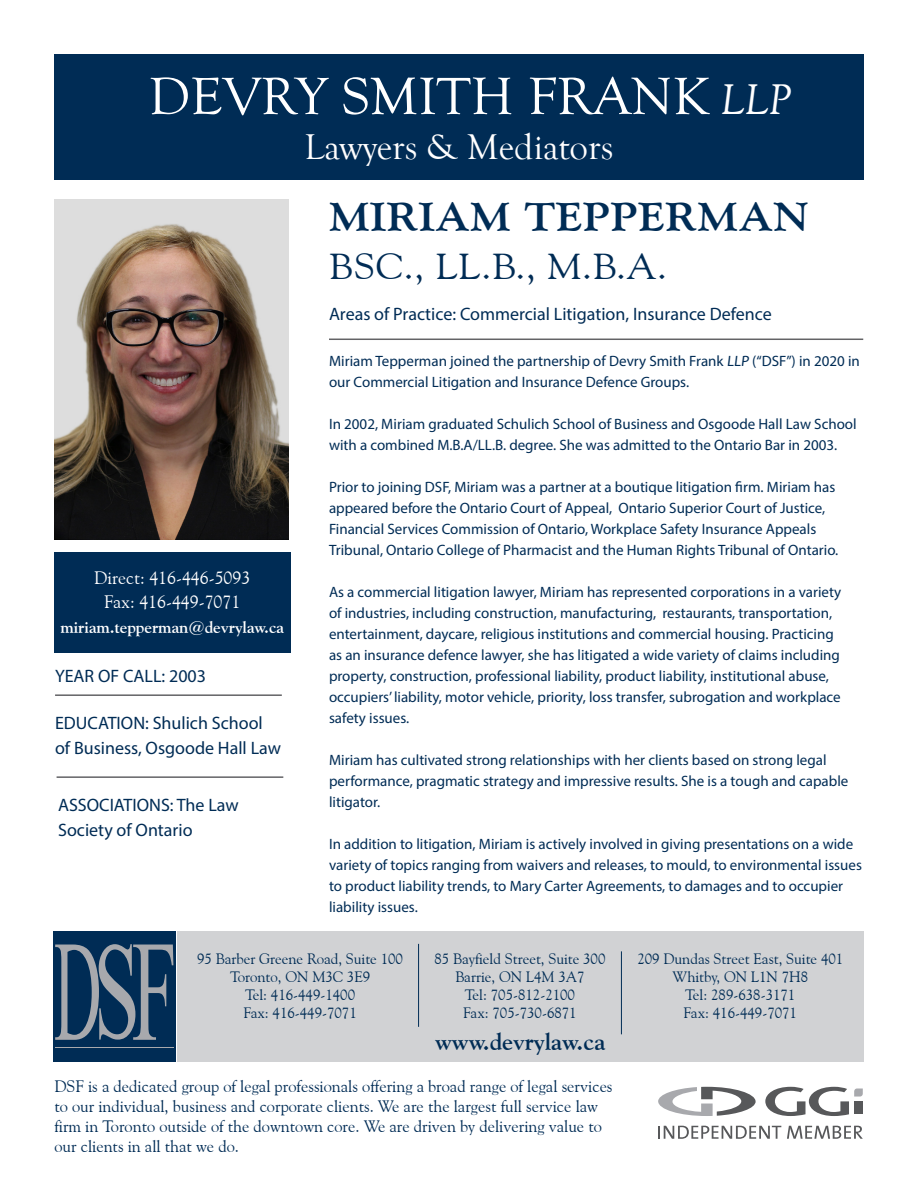
<style>
.page{position:relative;width:918px;height:1188px;background:#fff}
.page>*{position:absolute;margin:0;border:0;box-sizing:border-box;transform-origin:0 0}
.t1{font:54px "Goudy Old Style T";color:#fff;scale:1.04 1}
.t2{font:700 40.5px "Goudy Old Style BT";letter-spacing:.02em;color:#002c55;scale:1.1 1}
.t3{font:36.75px "Goudy Old Style T";color:#fff}
.t4{font:36px "Goudy Old Style BT";color:#002c55;scale:1.1 1}
.t5{font:700 24px "Goudy Old Style BT";color:#002c55}
.t6{font:18px/24.8px "Myriad Pro";color:#002c55}
.t7{font:18px "Goudy Old Style BT";color:#fff}
.t8{font:16.5px/19.8px "Goudy Old Style BT";color:#002c55}
.t9{font:700 16.5px "Goudy Old Style BT";color:#fff}
.t10{font:15px/21px "Myriad Pro";color:#002c55}
.t11{font:15px "Goudy Old Style BT";color:#002c55}
.s1{font-style:italic;font-size:44.1px}
</style>
<div class="page">
<div style="left:54px;top:54px;width:810px;height:125px;background:#002c55"></div>
<div style="left:54px;top:553px;width:237px;height:100px;background:#002c55"></div>
<hr style="left:55px;top:694px;width:227px;height:2px;background:#636366">
<hr style="left:329px;top:339px;width:534px;height:1px;background:#636366">
<hr style="left:57px;top:776px;width:226px;height:2px;background:#636366">
<svg style="left:765px;top:1087px;width:98px;height:29px"></svg>
<svg style="left:658px;top:1087px;width:98px;height:29px"></svg>
<svg style="left:658px;top:1126px;width:123px;height:13px"></svg>
<svg style="left:787px;top:1126px;width:76px;height:13px"></svg>
<div style="left:177px;top:931px;width:687px;height:130px;background:#d1d2d4"></div>
<div style="left:54px;top:931px;width:122px;height:130px;background:#002c55"></div>
<svg style="left:55px;top:944px;width:118px;height:96px"></svg>
<hr style="left:55px;top:1047px;width:118px;height:1px;background:#a8a9ad">
<hr style="left:418px;top:944px;width:1px;height:83px;background:#002c55">
<hr style="left:621px;top:951px;width:1px;height:83px;background:#002c55">
<img style="left:54px;top:220px;width:235px;height:320px">
<p class="t1" style="left:148px;top:67px;width:619px">DEVRY SMITH FRANK <span class="s1">LLP</span></p>
<p class="t3" style="left:304px;top:127px;width:311px">Lawyers &amp; Mediators</p>
<p class="t7" style="left:94px;top:566px;width:158px">Direct: 416-446-5093</p>
<p class="t7" style="left:104px;top:591px;width:138px">Fax: 416-449-7071</p>
<p class="t9" style="left:60px;top:617px;width:225px">miriam.tepperman@devrylaw.ca</p>
<p class="t6" style="left:55px;top:664px;width:152px">YEAR OF CALL: 2003</p>
<p class="t6" style="left:55px;top:710px;width:227px">EDUCATION: Shulich School of Business, Osgoode Hall Law</p>
<p class="t6" style="left:58px;top:792px;width:182px">ASSOCIATIONS: The Law<br>Society of Ontario</p>
<p class="t2" style="left:329px;top:192px;width:438px">MIRIAM TEPPERMAN</p>
<p class="t4" style="left:329px;top:244px;width:309px">BSC., LL.B., M.B.A.</p>
<p class="t6" style="left:329px;top:301px;width:444px">Areas of Practice: Commercial Litigation, Insurance Defence</p>
<p class="t10" style="left:329px;top:350px;width:532px">Miriam Tepperman joined the partnership of Devry Smith Frank LLP (“DSF”) in 2020 in our Commercial Litigation and Insurance Defence Groups.</p>
<p class="t10" style="left:329px;top:413px;width:529px">In 2002, Miriam graduated Schulich School of Business and Osgoode Hall Law School with a combined M.B.A/LL.B. degree. She was admitted to the Ontario Bar in 2003.</p>
<p class="t10" style="left:329px;top:476px;width:511px">Prior to joining DSF, Miriam was a partner at a boutique litigation firm. Miriam has appeared before the Ontario Court of Appeal, Ontario Superior Court of Justice, Financial Services Commission of Ontario, Workplace Safety Insurance Appeals Tribunal, Ontario College of Pharmacist and the Human Rights Tribunal of Ontario.</p>
<p class="t10" style="left:329px;top:581px;width:514px">As a commercial litigation lawyer, Miriam has represented corporations in a variety of industries, including construction, manufacturing, restaurants, transportation, entertainment, daycare, religious institutions and commercial housing. Practicing as an insurance defence lawyer, she has litigated a wide variety of claims including property, construction, professional liability, product liability, institutional abuse, occupiers’ liability, motor vehicle, priority, loss transfer, subrogation and workplace safety issues.</p>
<p class="t10" style="left:329px;top:749px;width:521px">Miriam has cultivated strong relationships with her clients based on strong legal performance, pragmatic strategy and impressive results. She is a tough and capable litigator.</p>
<p class="t10" style="left:329px;top:833px;width:534px">In addition to litigation, Miriam is actively involved in giving presentations on a wide variety of topics ranging from waivers and releases, to mould, to environmental issues to product liability trends, to Mary Carter Agreements, to damages and to occupier liability issues.</p>
<p class="t11" style="left:197px;top:950px;width:207px">95 Barber Greene Road, Suite 100</p>
<p class="t11" style="left:230px;top:968px;width:142px">Toronto, ON M3C 3E9</p>
<p class="t11" style="left:245px;top:986px;width:112px">Tel: 416-449-1400</p>
<p class="t11" style="left:243px;top:1004px;width:115px">Fax: 416-449-7071</p>
<p class="t11" style="left:435px;top:950px;width:172px">85 Bayfield Street, Suite 300</p>
<p class="t11" style="left:455px;top:968px;width:131px">Barrie, ON L4M 3A7</p>
<p class="t11" style="left:465px;top:986px;width:112px">Tel: 705-812-2100</p>
<p class="t11" style="left:463px;top:1004px;width:115px">Fax: 705-730-6871</p>
<p class="t5" style="left:435px;top:1026px;width:172px">www.devrylaw.ca</p>
<p class="t8" style="left:54px;top:1076px;width:560px">DSF is a dedicated group of legal professionals offering a broad range of legal services to our individual, business and corporate clients. We are the largest full service law firm in Toronto outside of the downtown core. We are driven by delivering value to our clients in all that we do.</p>
<p class="t11" style="left:637px;top:950px;width:207px">209 Dundas Street East, Suite 401</p>
<p class="t11" style="left:673px;top:968px;width:137px">Whitby, ON L1N 7H8</p>
<p class="t11" style="left:685px;top:986px;width:112px">Tel: 289-638-3171</p>
<p class="t11" style="left:684px;top:1004px;width:115px">Fax: 416-449-7071</p>
</div>
